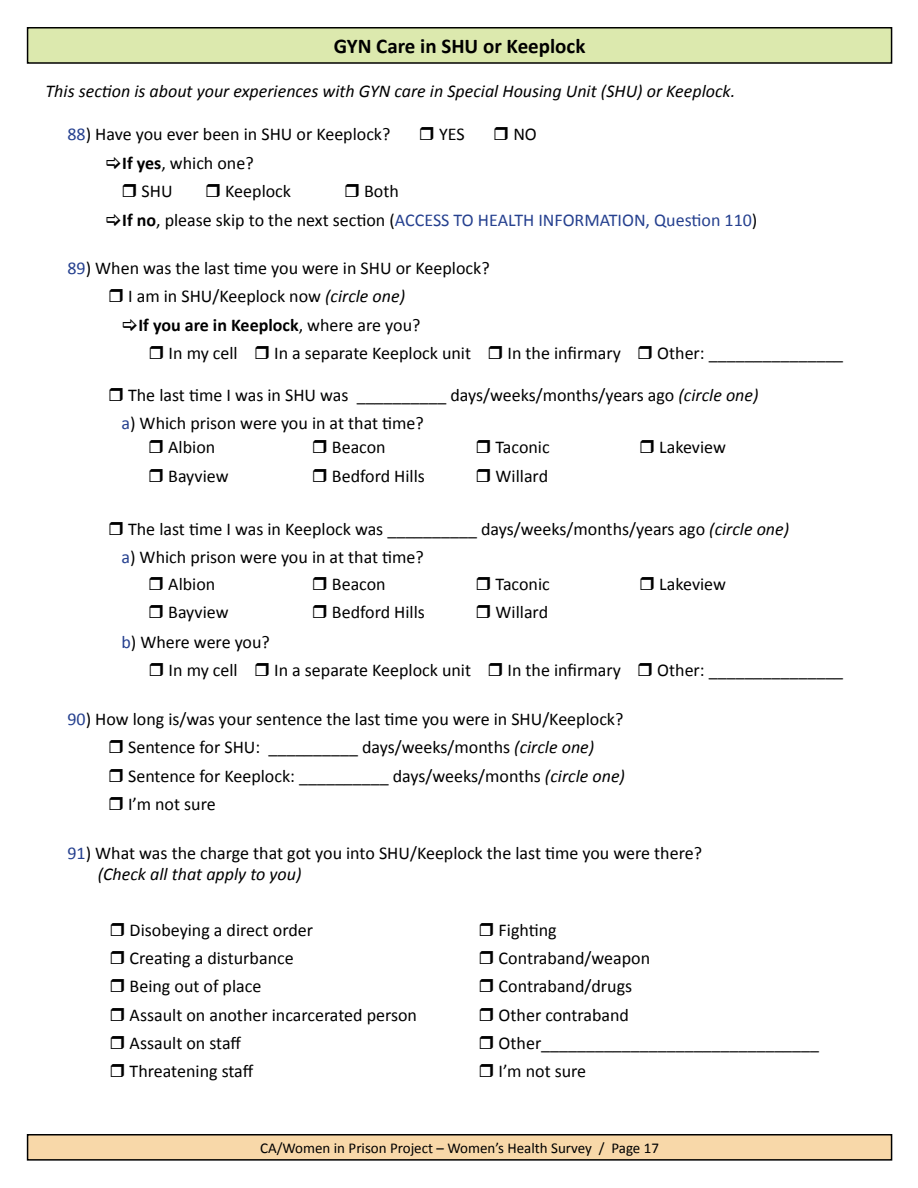
<style>
.page{position:relative;width:918px;height:1188px;background:#fff}
.page>*{position:absolute;margin:0;border:0;box-sizing:border-box;transform-origin:0 0}
.t1{font:700 21px "Calibri";color:#000}
.t2{font:18px/28.3px "Calibri";color:#000}
.t3{font:italic 18px "Calibri";color:#000}
.t4{font:18px/28.3px "Calibri";color:#25408f}
.t5{font:700 18px "Calibri";color:#000}
.t6{font:15px "Calibri";color:#000}
.s1{color:#25408f}
.s2{font-weight:700}
.s3{color:#000}
.s4{font-weight:700;color:#000}
.s5{font-style:italic}
.s6{font-weight:400}
</style>
<div class="page">
<div style="left:28px;top:1135px;width:864px;height:25px;background:#f8d8a9"></div>
<div style="left:27px;top:1134px;width:865px;height:27px;border:2px solid #000"></div>
<div style="left:28px;top:28px;width:864px;height:35px;background:#dce9ae"></div>
<div style="left:27px;top:27px;width:865px;height:37px;border:2px solid #000"></div>
<p class="t1" style="left:334px;top:33px;width:253px">GYN Care in SHU or Keeplock</p>
<p class="t3" style="left:46px;top:80px;width:691px">This section is about your experiences with GYN care in Special Housing Unit (SHU) or Keeplock.</p>
<p class="t2" style="left:67px;top:119px;width:325px"><span class="s1">88</span>) Have you ever been in SHU or Keeplock?</p>
<p class="t2" style="left:439px;top:119px;width:27px">YES</p>
<p class="t2" style="left:513px;top:119px;width:25px">NO</p>
<p class="t2" style="left:142px;top:148px;width:114px;text-indent:-19px"><span class="s2">If yes</span>, which one?<br>SHU</p>
<p class="t4" style="left:122px;top:176px;width:637px;text-indent:242px"><span class="s3">Both<br></span><span class="s4">If no</span><span class="s3">, please skip to the next section (</span>ACCESS TO HEALTH INFORMATION, Question 110<span class="s3">)</span></p>
<p class="t2" style="left:68px;top:253px;width:424px"><span class="s1">89</span>) When was the last time you were in SHU or Keeplock?</p>
<p class="t2" style="left:128px;top:281px;width:279px">I am in SHU/Keeplock now <span class="s5">(circle one)</span></p>
<p class="t5" style="left:138px;top:314px;width:284px">If you are in Keeplock<span class="s6">, where are you?</span></p>
<p class="t2" style="left:169px;top:338px;width:71px">In my cell</p>
<p class="t2" style="left:274px;top:338px;width:198px">In a separate Keeplock unit</p>
<p class="t2" style="left:508px;top:338px;width:115px">In the infirmary</p>
<p class="t2" style="left:657px;top:338px;width:187px">Other: _______________</p>
<p class="t2" style="left:122px;top:380px;width:639px;text-indent:7px">The last time I was in SHU was __________ days/weeks/months/years ago <span class="s5">(circle one) </span><span class="s1">a</span>) Which prison were you in at that time?</p>
<p class="t2" style="left:225px;top:176px;width:67px">Keeplock</p>
<p class="t2" style="left:168px;top:432px;width:62px">Albion<br>Bayview</p>
<p class="t2" style="left:332px;top:432px;width:94px">Beacon<br>Bedford Hills</p>
<p class="t2" style="left:496px;top:432px;width:56px">Taconic<br>Willard</p>
<p class="t2" style="left:659px;top:432px;width:68px">Lakeview</p>
<p class="t2" style="left:122px;top:514px;width:669px;text-indent:7px">The last time I was in Keeplock was __________ days/weeks/months/years ago <span class="s5">(circle one) </span><span class="s1">a</span>) Which prison were you in at that time?</p>
<p class="t2" style="left:168px;top:569px;width:62px">Albion<br>Bayview</p>
<p class="t2" style="left:332px;top:569px;width:94px">Beacon<br>Bedford Hills</p>
<p class="t2" style="left:496px;top:569px;width:56px">Taconic<br>Willard</p>
<p class="t2" style="left:659px;top:569px;width:68px">Lakeview</p>
<p class="t2" style="left:169px;top:627px;width:103px;text-indent:-47px"><span class="s1">b</span>) Where were you?<br>In my cell</p>
<p class="t2" style="left:274px;top:655px;width:198px">In a separate Keeplock unit</p>
<p class="t2" style="left:508px;top:655px;width:115px">In the infirmary</p>
<p class="t2" style="left:657px;top:655px;width:187px">Other: _______________</p>
<p class="t2" style="left:128px;top:704px;width:498px;text-indent:-61px"><span class="s1">90</span>) How long is/was your sentence the last time you were in SHU/Keeplock?<br>Sentence for SHU: __________ days/weeks/months <span class="s5">(circle one)<br></span>Sentence for Keeplock: __________ days/weeks/months <span class="s5">(circle one)<br></span>I’m not sure</p>
<p class="t2" style="left:98px;top:841px;width:606px;line-height:21.6px;text-indent:-30px"><span class="s1">91</span>) What was the charge that got you into SHU/Keeplock the last time you were there? <span class="s5">(Check all that apply to you)</span></p>
<p class="t2" style="left:130px;top:915px;width:289px">Disobeying a direct order<br>Creating a disturbance<br>Being out of place<br>Assault on another incarcerated person<br>Assault on staff<br>Threatening staff</p>
<p class="t2" style="left:499px;top:915px;width:322px">Fighting<br>Contraband/weapon<br>Contraband/drugs<br>Other contraband<br>Other_______________________________<br>I’m not sure</p>
<p class="t6" style="left:260px;top:1139px;width:400px">CA/Women in Prison Project – Women’s Health Survey / Page 17</p>
</div>
